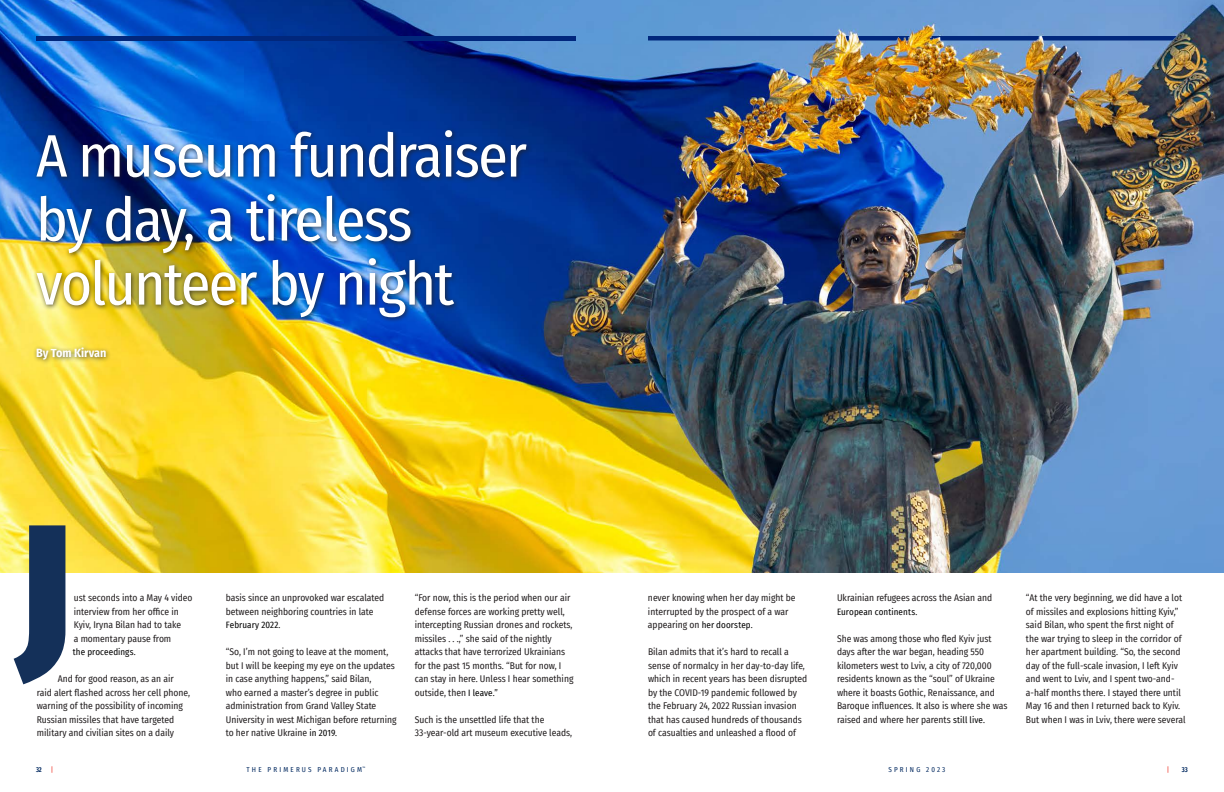
<style>
.page{position:relative;width:1224px;height:792px;background:#fff}
.page>*{position:absolute;margin:0;border:0;box-sizing:border-box;transform-origin:0 0}
.t1{font:900 180px "Fira Sans Condensed";color:#143059}
.t2{font:60px/64px "Fira Sans Condensed";letter-spacing:-.03em;color:#fff}
.t3{font:700 12px "Fira Sans Condensed";color:#fff}
.Paradigm_Body_Copy{font:9.5px/13.5px "Fira Sans Condensed";color:#231f20}
.Paradigm_Body_Copy-2{font:9px "Fira Sans Condensed";letter-spacing:.01em;color:#000}
.t4{font:7px "Fira Sans Condensed";letter-spacing:.31em;color:#00285f}
.t5{font:600 extra-condensed 7px "Fira Sans";color:#00285f}
.t6{font:7px "Fira Sans Condensed";color:#ee2e22}
.s1{font-size:9px;color:#000}
.s2{font-size:9.5px;color:#231f20}
</style>
<div class="page">
<img style="left:0;top:0;width:1224px;height:572px">
<hr style="left:36px;top:36px;width:540px;height:4px;background:#01277c">
<div style="left:33px;top:127px;width:500px;height:238px;background:#231f20;opacity:.75"></div>
<svg style="left:648px;top:36px;width:188px;height:4px"></svg>
<svg style="left:858px;top:36px;width:52px;height:4px"></svg>
<svg style="left:930px;top:36px;width:247px;height:4px"></svg>
<svg style="left:846px;top:36px;width:3px;height:4px"></svg>
<p class="t2" style="left:36px;top:122px;width:492px">A museum fundraiser by day, a tireless volunteer by night</p>
<p class="t3" style="left:36px;top:342px;width:72px">By Tom Kirvan</p>
<p class="t1" style="left:18px;top:428px;width:55px">J</p>
<p class="Paradigm_Body_Copy" style="left:74px;top:591px;width:120px">ust seconds into a May 4 video interview from her office in<br>Kyiv, Iryna Bilan had to take<br>a momentary pause from</p>
<p class="Paradigm_Body_Copy-2" style="left:73px;top:645px;width:64px">the proceedings.</p>
<p class="Paradigm_Body_Copy" style="left:37px;top:672px;width:155px;text-indent:21px">And for good reason, as an air raid alert flashed across her cell phone, warning of the possibility of incoming Russian missiles that have targeted military and civilian sites on a daily</p>
<p class="Paradigm_Body_Copy" style="left:226px;top:591px;width:160px">basis since an unprovoked war escalated between neighboring countries in late</p>
<p class="Paradigm_Body_Copy-2" style="left:226px;top:618px;width:56px">February 2022.</p>
<p class="Paradigm_Body_Copy" style="left:226px;top:645px;width:172px">“So, I’m not going to leave at the moment, but I will be keeping my eye on the updates in case anything happens,” said Bilan,<br>who earned a master’s degree in public administration from Grand Valley State University in west Michigan before returning to her native Ukraine <span class="s1">in 2019.</span></p>
<p class="Paradigm_Body_Copy" style="left:415px;top:591px;width:160px">“For now, this is the period when our air defense forces are working pretty well, intercepting Russian drones and rockets, missiles . . .,” she said of the nightly attacks that have terrorized Ukrainians for the past 15 months. “But for now, I can stay in here. Unless I hear something outside, then <span class="s1">I leave.”</span></p>
<p class="Paradigm_Body_Copy" style="left:415px;top:712px;width:159px">Such is the unsettled life that the<br>33-year-old art museum executive leads,</p>
<p class="Paradigm_Body_Copy" style="left:648px;top:591px;width:149px">never knowing when her day might be interrupted by the prospect of a war</p>
<p class="Paradigm_Body_Copy-2" style="left:648px;top:618px;width:106px"><span class="s2">appearing on</span> her doorstep.</p>
<p class="Paradigm_Body_Copy" style="left:648px;top:645px;width:161px">Bilan admits that it’s hard to recall a sense of normalcy in her day-to-day life, which in recent years has been disrupted by the COVID-19 pandemic followed by the February 24, 2022 Russian invasion that has caused hundreds of thousands of casualties and unleashed a flood of</p>
<p class="Paradigm_Body_Copy" style="left:837px;top:591px;width:157px">Ukrainian refugees across the Asian and</p>
<p class="Paradigm_Body_Copy-2" style="left:837px;top:605px;width:82px">European continents.</p>
<p class="Paradigm_Body_Copy" style="left:837px;top:631px;width:172px">She was among those who fled Kyiv just days after the war began, heading 550 kilometers west to Lviv, a city of 720,000 residents known as the “soul” of Ukraine where it boasts Gothic, Renaissance, and Baroque influences. It also is where she was raised and where her parents <span class="s1">still live.</span></p>
<p class="Paradigm_Body_Copy" style="left:1026px;top:591px;width:161px">“At the very beginning, we did have a lot of missiles and explosions hitting Kyiv,” said Bilan, who spent the first night of the war trying to sleep in the corridor of her apartment building. “So, the second day of the full-scale invasion, I left Kyiv and went to Lviv, and I spent two-and&shy;a-half months there. I stayed there until May 16 and then I returned back to Kyiv.<br>But when I was in Lviv, there were several</p>
<p class="t5" style="left:36px;top:763px;width:7px">32</p>
<p class="t6" style="left:51px;top:764px;width:4px">|</p>
<p class="t4" style="left:247px;top:764px;width:120px">THE PRIMERUS PARADIGM<sup>™</sup></p>
<p class="t4" style="left:888px;top:764px;width:58px">SPRING 2023</p>
<p class="t6" style="left:1167px;top:764px;width:4px">|</p>
<p class="t5" style="left:1182px;top:763px;width:8px">33</p>
</div>
